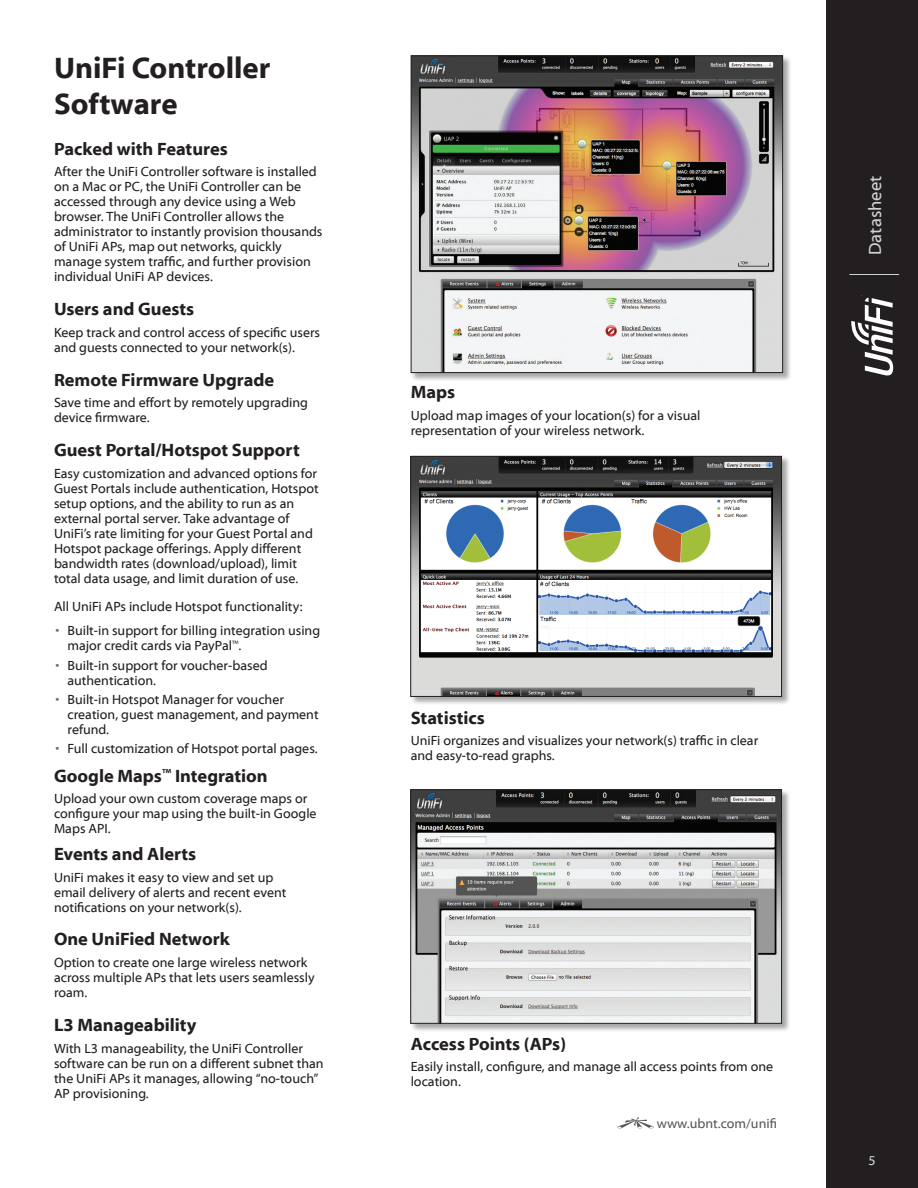
<style>
.page{position:relative;width:918px;height:1188px;background:#fff}
.page>*{position:absolute;margin:0;border:0;box-sizing:border-box;transform-origin:0 0}
.Heading_1{font:700 30px/36px "Myriad Web Pro";color:#231f20}
.Heading_2{font:700 18px "Myriad Web Pro";color:#231f20}
.t1{font:18px "Myriad Web Pro";color:#d1d2d4}
.Body{font:13.5px/15px "Myriad Web Pro";color:#231f20}
.Heading_2-2{font:13.5px/15px "Myriad Web Pro";color:#231f20}
.t2{font:13.5px "Myriad Web Pro";color:#57585a}
.t3{font:13.5px "Myriad Web Pro";color:#d1d2d4}
.s1{color:#6c6d70}
</style>
<div class="page">
<div style="left:826px;top:0;width:92px;height:1188px;background:#231f20"></div>
<hr style="left:849px;top:274px;width:50px;height:1px;background:#d1d2d4">
<svg style="left:851px;top:298px;width:42px;height:78px"></svg>
<svg style="left:617px;top:1117px;width:37px;height:11px"></svg>
<div style="left:410px;top:55px;width:382px;height:327px;background:#231f20;opacity:.4"></div>
<img style="left:413px;top:57px;width:368px;height:314px">
<div style="left:411px;top:55px;width:372px;height:318px;border:1px solid #231f20"></div>
<div style="left:410px;top:455px;width:381px;height:251px;background:#231f20;opacity:.4"></div>
<img style="left:412px;top:458px;width:368px;height:237px">
<div style="left:410px;top:456px;width:372px;height:241px;border:1px solid #231f20"></div>
<div style="left:410px;top:789px;width:381px;height:243px;background:#231f20;opacity:.4"></div>
<img style="left:412px;top:791px;width:368px;height:231px">
<div style="left:410px;top:789px;width:372px;height:235px;border:1px solid #231f20"></div>
<p class="Heading_1" style="left:54px;top:51px;width:218px">UniFi Controller<br>Software</p>
<p class="Heading_2" style="left:54px;top:139px;width:175px">Packed with Features</p>
<p class="Body" style="left:54px;top:165px;width:270px">After the UniFi Controller software is installed on a Mac or PC, the UniFi Controller can be accessed through any device using a Web browser. The UniFi Controller allows the administrator to instantly provision thousands of UniFi APs, map out networks, quickly manage system traffic, and further provision individual UniFi AP devices.</p>
<p class="Heading_2" style="left:54px;top:299px;width:142px">Users and Guests</p>
<p class="Body" style="left:54px;top:325px;width:268px">Keep track and control access of specific users and guests connected to your network(s).</p>
<p class="Heading_2" style="left:54px;top:370px;width:222px">Remote Firmware Upgrade</p>
<p class="Body" style="left:54px;top:396px;width:256px">Save time and effort by remotely upgrading device firmware.</p>
<p class="Heading_2" style="left:54px;top:440px;width:247px">Guest Portal/Hotspot Support</p>
<p class="Body" style="left:54px;top:466px;width:266px">Easy customization and advanced options for Guest Portals include authentication, Hotspot setup options, and the ability to run as an external portal server. Take advantage of UniFi’s rate limiting for your Guest Portal and Hotspot package offerings. Apply different bandwidth rates (download/upload), limit total data usage, and limit duration of use.</p>
<p class="Body" style="left:54px;top:600px;width:250px">All UniFi APs include Hotspot functionality:</p>
<p class="Body" style="left:68px;top:624px;width:254px;text-indent:-12px"><span class="s1">•</span> Built-in support for billing integration using major credit cards via PayPal<sup>™</sup>.</p>
<p class="Body" style="left:68px;top:658px;width:202px;text-indent:-12px"><span class="s1">•</span> Built-in support for voucher-based authentication.</p>
<p class="Body" style="left:68px;top:692px;width:253px;text-indent:-12px"><span class="s1">•</span> Built-in Hotspot Manager for voucher creation, guest management, and payment refund.</p>
<p class="Body" style="left:56px;top:742px;width:264px"><span class="s1">•</span> Full customization of Hotspot portal pages.</p>
<p class="Heading_2" style="left:54px;top:767px;width:215px">Google Maps<sup>™</sup> Integration</p>
<p class="Heading_2-2" style="left:54px;top:791px;width:264px">Upload your own custom coverage maps or configure your map using the built-in Google<br>Maps API.</p>
<p class="Heading_2" style="left:54px;top:844px;width:144px">Events and Alerts</p>
<p class="Body" style="left:54px;top:870px;width:234px">UniFi makes it easy to view and set up email delivery of alerts and recent event notifications on your network(s).</p>
<p class="Heading_2" style="left:54px;top:929px;width:177px">One UniFied Network</p>
<p class="Body" style="left:54px;top:955px;width:262px">Option to create one large wireless network across multiple APs that lets users seamlessly roam.</p>
<p class="Heading_2" style="left:54px;top:1015px;width:144px">L3 Manageability</p>
<p class="Body" style="left:54px;top:1041px;width:271px">With L3 manageability, the UniFi Controller software can be run on a different subnet than the UniFi APs it manages, allowing “no-touch” AP provisioning.</p>
<p class="Heading_2" style="left:411px;top:383px;width:46px">Maps</p>
<p class="Body" style="left:411px;top:409px;width:291px">Upload map images of your location(s) for a visual representation of your wireless network.</p>
<p class="Heading_2" style="left:411px;top:708px;width:76px">Statistics</p>
<p class="Body" style="left:411px;top:734px;width:349px">UniFi organizes and visualizes your network(s) traffic in clear and easy-to-read graphs.</p>
<p class="Heading_2" style="left:411px;top:1034px;width:157px">Access Points (APs)</p>
<p class="Body" style="left:411px;top:1060px;width:364px">Easily install, configure, and manage all access points from one location.</p>
<p class="t2" style="left:657px;top:1117px;width:122px">www.ubnt.com/unifi</p>
<h2 class="t1" style="left:865px;top:255px;width:81px;rotate:-90deg">Datasheet</h2>
<p class="t3" style="left:869px;top:1153px;width:9px">5</p>
</div>
